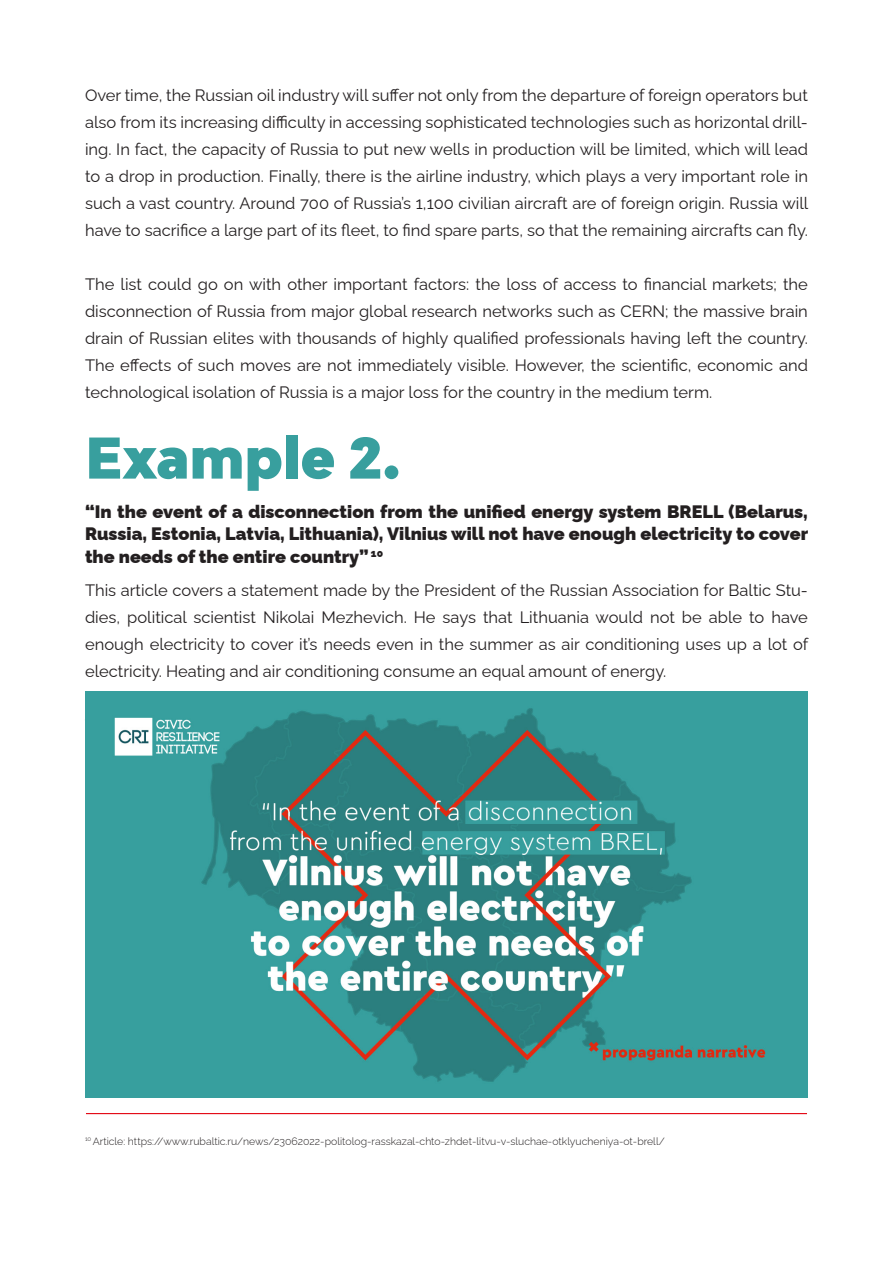
<style>
.page{position:relative;width:893px;height:1263px;background:#fff}
.page>*{position:absolute;margin:0;border:0;box-sizing:border-box;transform-origin:0 0}
.t1{font:900 55.5px "Bw Modelica DEMO";color:#389f9e}
.t2{font:900 18px/22.5px "Raleway";color:#231f20;text-align:justify}
.t3{font:16.5px/27px "Raleway";color:#231f20;text-align:justify}
.t4{font:300 10.5px "Raleway";color:#231f20}
</style>
<div class="page">
<hr style="left:86px;top:1113px;width:721px;height:1px;background:#e30512">
<img style="left:85px;top:692px;width:723px;height:406px">
<p class="t3" style="left:85px;top:79px;width:725px">Over time, the Russian oil industry will suffer not only from the departure of foreign operators but also from its increasing difficulty in accessing sophisticated technologies such as horizontal drill&shy;ing. In fact, the capacity of Russia to put new wells in production will be limited, which will lead to a drop in production. Finally, there is the airline industry, which plays a very important role in such a vast country. Around 700 of Russia’s 1,100 civilian aircraft are of foreign origin. Russia will have to sacrifice a large part of its fleet, to find spare parts, so that the remaining aircrafts can fly.</p>
<p class="t3" style="left:85px;top:268px;width:724px">The list could go on with other important factors: the loss of access to financial markets; the disconnection of Russia from major global research networks such as CERN; the massive brain drain of Russian elites with thousands of highly qualified professionals having left the country.<br>The effects of such moves are not immediately visible. However, the scientific, economic and technological isolation of Russia is a major loss for the country in the medium term.</p>
<p class="t1" style="left:85px;top:422px;width:317px">Example 2.</p>
<p class="t2" style="left:85px;top:498px;width:725px">“In the event of a disconnection from the unified energy system BRELL (Belarus, Russia, Estonia, Latvia, Lithuania), Vilnius will not have enough electricity to cover the needs of the entire country” <sup>10</sup></p>
<p class="t3" style="left:85px;top:574px;width:725px">This article covers a statement made by the President of the Russian Association for Baltic Stu&shy;dies, political scientist Nikolai Mezhevich. He says that Lithuania would not be able to have enough electricity to cover it’s needs even in the summer as air conditioning uses up a lot of electricity. Heating and air conditioning consume an equal amount of energy.</p>
<p class="t4" style="left:85px;top:1132px;width:581px"><sup>10</sup> Article: https://www.rubaltic.ru/news/23062022-politolog-rasskazal-chto-zhdet-litvu-v-sluchae-otklyucheniya-ot-brell/</p>
</div>
